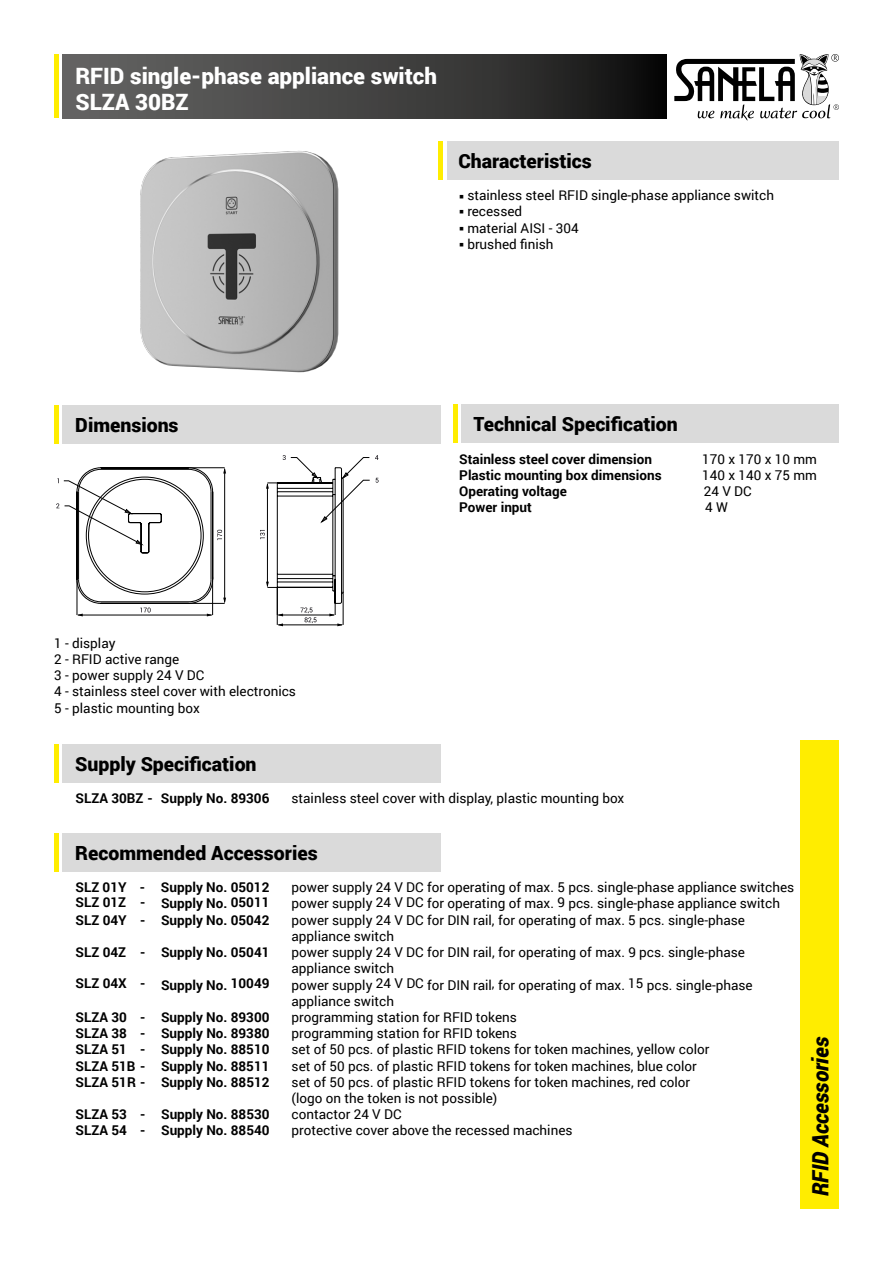
<style>
.page{position:relative;width:893px;height:1263px;background:#fff}
.page>*{position:absolute;margin:0;border:0;box-sizing:border-box;transform-origin:0 0}
.t1{font:900 22.5px/26.2px "Roboto";color:#fff}
.t2{font:italic 900 22.5px "Roboto";letter-spacing:-.005em;color:#000;scale:.95 1}
.t3{font:900 19.5px "Roboto";color:#000}
.t4{font:13.5px/16.2px "Roboto";color:#000}
.t5{font:700 13.5px "Roboto";color:#000}
</style>
<div class="page">
<div style="left:63px;top:54px;width:603px;height:64px;background:linear-gradient(to right,#6a6a69,#151515)"></div>
<hr style="left:54px;top:54px;width:4px;height:64px;background:#ffed00">
<div style="left:800px;top:740px;width:39px;height:469px;background:#ffed00"></div>
<div style="left:448px;top:141px;width:391px;height:38px;background:#dadada"></div>
<hr style="left:438px;top:141px;width:4px;height:38px;background:#ffed00">
<div style="left:63px;top:405px;width:378px;height:38px;background:#dadada"></div>
<hr style="left:54px;top:405px;width:4px;height:38px;background:#ffed00">
<div style="left:461px;top:404px;width:378px;height:38px;background:#dadada"></div>
<hr style="left:453px;top:404px;width:4px;height:38px;background:#ffed00">
<div style="left:63px;top:744px;width:378px;height:38px;background:#dadada"></div>
<hr style="left:54px;top:744px;width:4px;height:38px;background:#ffed00">
<div style="left:63px;top:833px;width:378px;height:39px;background:#dadada"></div>
<hr style="left:54px;top:833px;width:4px;height:39px;background:#ffed00">
<svg style="left:674px;top:54px;width:165px;height:67px"></svg>
<svg style="left:56px;top:455px;width:323px;height:171px"></svg>
<img style="left:140px;top:151px;width:199px;height:222px">
<h1 class="t1" style="left:75px;top:62px;width:363px">RFID single-phase appliance switch<br>SLZA 30BZ</h1>
<h2 class="t3" style="left:458px;top:147px;width:135px">Characteristics</h2>
<p class="t4" style="left:459px;top:187px;width:316px">○ stainless steel RFID single-phase appliance switch</p>
<p class="t4" style="left:459px;top:203px;width:64px">○ recessed</p>
<p class="t4" style="left:459px;top:219px;width:121px">○ material AISI - 304</p>
<p class="t4" style="left:459px;top:235px;width:96px">○ brushed finish</p>
<h2 class="t3" style="left:75px;top:411px;width:105px">Dimensions</h2>
<h2 class="t3" style="left:474px;top:410px;width:206px">Technical Specification</h2>
<p class="t5" style="left:459px;top:449px;width:194px">Stainless steel cover dimension</p>
<p class="t4" style="left:702px;top:450px;width:116px">170 x 170 x 10 mm</p>
<p class="t5" style="left:459px;top:466px;width:204px">Plastic mounting box dimensions</p>
<p class="t4" style="left:702px;top:467px;width:116px">140 x 140 x 75 mm</p>
<p class="t5" style="left:459px;top:482px;width:109px">Operating voltage</p>
<p class="t4" style="left:704px;top:483px;width:49px">24 V DC</p>
<p class="t5" style="left:459px;top:498px;width:74px">Power input</p>
<p class="t4" style="left:705px;top:499px;width:24px">4 W</p>
<p class="t4" style="left:54px;top:634px;width:243px">1 - display<br>2 - RFID active range<br>3 - power supply 24 V DC<br>4 - stainless steel cover with electronics<br>5 - plastic mounting box</p>
<h2 class="t3" style="left:75px;top:750px;width:183px">Supply Specification</h2>
<p class="t5" style="left:75px;top:789px;width:195px">SLZA 30BZ - Supply No. 89306</p>
<p class="t4" style="left:291px;top:789px;width:334px">stainless steel cover with display, plastic mounting box</p>
<h2 class="t3" style="left:75px;top:839px;width:244px">Recommended Accessories</h2>
<p class="t5" style="left:75px;top:878px;width:195px">SLZ 01Y - Supply No. 05012</p>
<p class="t4" style="left:291px;top:879px;width:504px">power supply 24 V DC for operating of max. 5 pcs. single-phase appliance switches</p>
<p class="t5" style="left:75px;top:893px;width:196px">SLZ 01Z - Supply No. 05011</p>
<p class="t4" style="left:291px;top:895px;width:490px">power supply 24 V DC for operating of max. 9 pcs. single-phase appliance switch</p>
<p class="t5" style="left:75px;top:910px;width:195px">SLZ 04Y - Supply No. 05042</p>
<p class="t4" style="left:291px;top:911px;width:455px">power supply 24 V DC for DIN rail, for operating of max. 5 pcs. single-phase appliance switch</p>
<p class="t5" style="left:75px;top:943px;width:195px">SLZ 04Z - Supply No. 05041</p>
<p class="t4" style="left:292px;top:944px;width:455px">power supply 24 V DC for DIN rail, for operating of max. 9 pcs. single-phase appliance switch</p>
<p class="t5" style="left:76px;top:974px;width:196px">SLZ 04X - Supply No. 10049</p>
<p class="t4" style="left:292px;top:976px;width:463px">power supply 24 V DC for DIN rail, for operating of max. 15 pcs. single-phase appliance switch</p>
<p class="t5" style="left:76px;top:1007px;width:195px">SLZA 30 - Supply No. 89300</p>
<p class="t4" style="left:292px;top:1008px;width:227px">programming station for RFID tokens</p>
<p class="t5" style="left:76px;top:1024px;width:195px">SLZA 38 - Supply No. 89380</p>
<p class="t4" style="left:292px;top:1025px;width:227px">programming station for RFID tokens</p>
<p class="t5" style="left:76px;top:1040px;width:195px">SLZA 51 - Supply No. 88510</p>
<p class="t4" style="left:292px;top:1041px;width:419px">set of 50 pcs. of plastic RFID tokens for token machines, yellow color</p>
<p class="t5" style="left:76px;top:1056px;width:195px">SLZA 51B - Supply No. 88511</p>
<p class="t4" style="left:292px;top:1057px;width:407px">set of 50 pcs. of plastic RFID tokens for token machines, blue color</p>
<p class="t5" style="left:76px;top:1072px;width:195px">SLZA 51R - Supply No. 88512</p>
<p class="t4" style="left:292px;top:1073px;width:400px">set of 50 pcs. of plastic RFID tokens for token machines, red color (logo on the token is not possible)</p>
<p class="t5" style="left:76px;top:1105px;width:195px">SLZA 53 - Supply No. 88530</p>
<p class="t4" style="left:292px;top:1106px;width:111px">contactor 24 V DC</p>
<p class="t5" style="left:76px;top:1121px;width:195px">SLZA 54 - Supply No. 88540</p>
<p class="t4" style="left:292px;top:1122px;width:282px">protective cover above the recessed machines</p>
<h1 class="t2" style="left:804px;top:1196px;width:169px;rotate:-90deg">RFID Accessories</h1>
</div>
